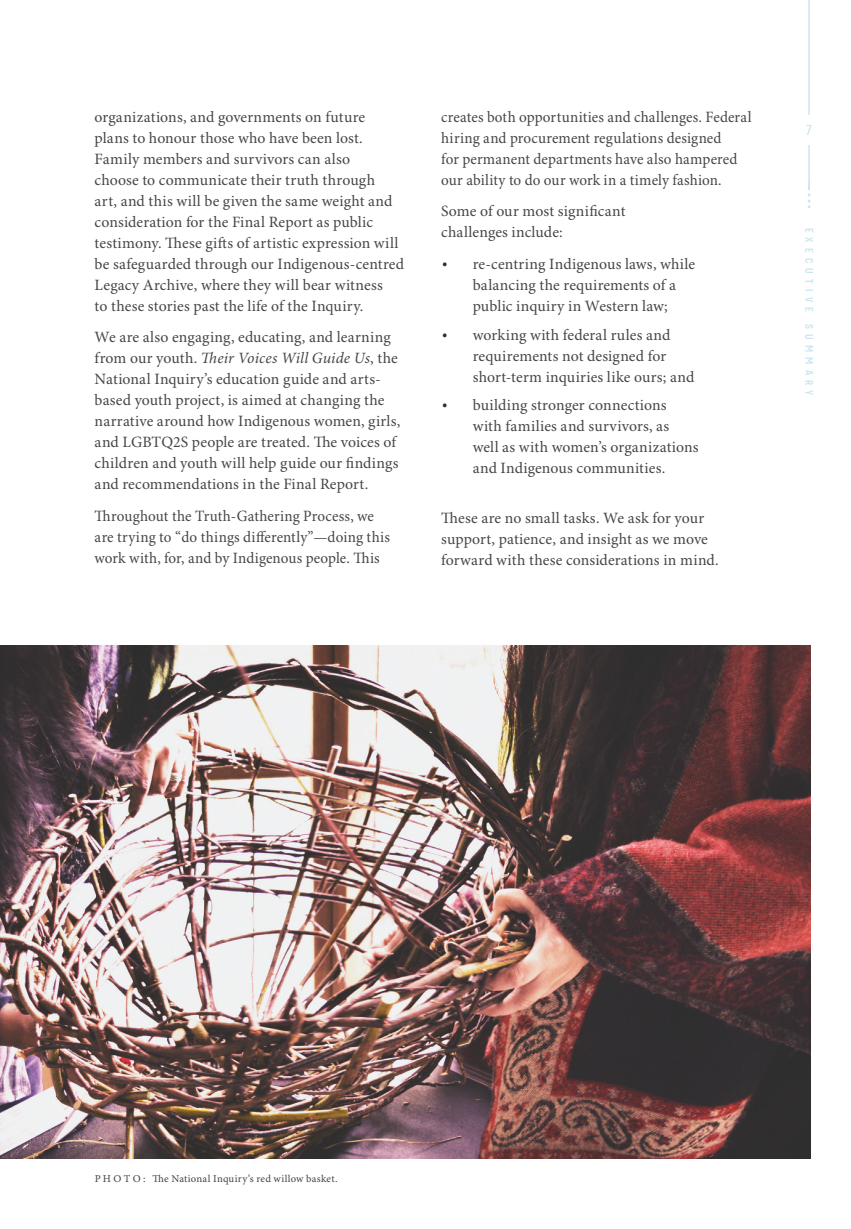
<style>
.page{position:relative;width:851px;height:1229px;background:#fff}
.page>*{position:absolute;margin:0;border:0;box-sizing:border-box;transform-origin:0 0}
.BODY_TEXT{font:15.75px/21px "Minion Pro";letter-spacing:.01em;color:#454647}
.BODY_TEXT-2{font:15.75px/21px "Minion Pro";letter-spacing:.01em;color:#454647;scale:.96 1}
.t1{font:14px "Gineso Con Med";color:#c8e5f0;scale:1.05 1}
.BODY_TEXT-3{font:10.5px "Minion Pro Capt";letter-spacing:.025em;color:#454647}
.t2{font:10.5px "Gineso Con Dem";letter-spacing:.5em;color:#c8e5f0}
.s1{font-style:italic}
.s2{font-family:"Bree Serif Sb";font-size:14.88px;color:#312f30}
</style>
<div class="page">
<hr style="left:808px;top:0;width:1px;height:189px;background:#c8e5f0">
<svg style="left:807px;top:180px;width:3px;height:28px"></svg>
<div style="left:792px;top:115px;width:33px;height:30px;background:#fff"></div>
<img style="left:0;top:645px;width:810px;height:513px">
<p class="BODY_TEXT" style="left:95px;top:107px;width:311px">organizations, and governments on future<br>plans to honour those who have been lost.<br>Family members and survivors can also<br>choose to communicate their truth through<br>art, and this will be given the same weight and consideration for the Final Report as public testimony. These gifts of artistic expression will be safeguarded through our Indigenous-centred Legacy Archive, where they will bear witness<br>to these stories past the life of the Inquiry.</p>
<p class="BODY_TEXT" style="left:95px;top:327px;width:307px">We are also engaging, educating, and learning from our youth. <span class="s1">Their Voices Will Guide Us</span>, the National Inquiry’s education guide and arts&shy;based youth project, is aimed at changing the narrative around how Indigenous women, girls, and LGBTQ2S people are treated. The voices of children and youth will help guide our findings and recommendations in the Final Report.</p>
<p class="BODY_TEXT-2" style="left:95px;top:506px;width:309px">Throughout the Truth-Gathering Process, we are trying to “do things differently”—doing this work with, for, and by Indigenous people. This</p>
<p class="BODY_TEXT-2" style="left:441px;top:107px;width:324px">creates both opportunities and challenges. Federal hiring and procurement regulations designed<br>for permanent departments have also hampered our ability to do our work in a timely fashion.</p>
<p class="BODY_TEXT" style="left:441px;top:201px;width:186px">Some of our most significant challenges include:</p>
<p class="BODY_TEXT" style="left:472px;top:254px;width:224px;text-indent:-32px"><span class="s2">•</span> re-centring Indigenous laws, while balancing the requirements of a public inquiry in Western law;</p>
<p class="BODY_TEXT" style="left:472px;top:324px;width:223px;text-indent:-32px"><span class="s2">•</span> working with federal rules and requirements not designed for short-term inquiries like ours; and</p>
<p class="BODY_TEXT" style="left:472px;top:395px;width:227px;text-indent:-32px"><span class="s2">•</span> building stronger connections with families and survivors, as well as with women’s organizations and Indigenous communities.</p>
<p class="BODY_TEXT" style="left:441px;top:508px;width:279px">These are no small tasks. We ask for your support, patience, and insight as we move forward with these considerations in mind.</p>
<p class="t1" style="left:806px;top:121px;width:7px">7</p>
<p class="t2" style="left:815px;top:227px;width:169px;rotate:90deg">EXECUTIVE SUMMARY</p>
<p class="BODY_TEXT-3" style="left:95px;top:1172px;width:244px">P H O T O : The National Inquiry’s red willow basket.</p>
</div>
